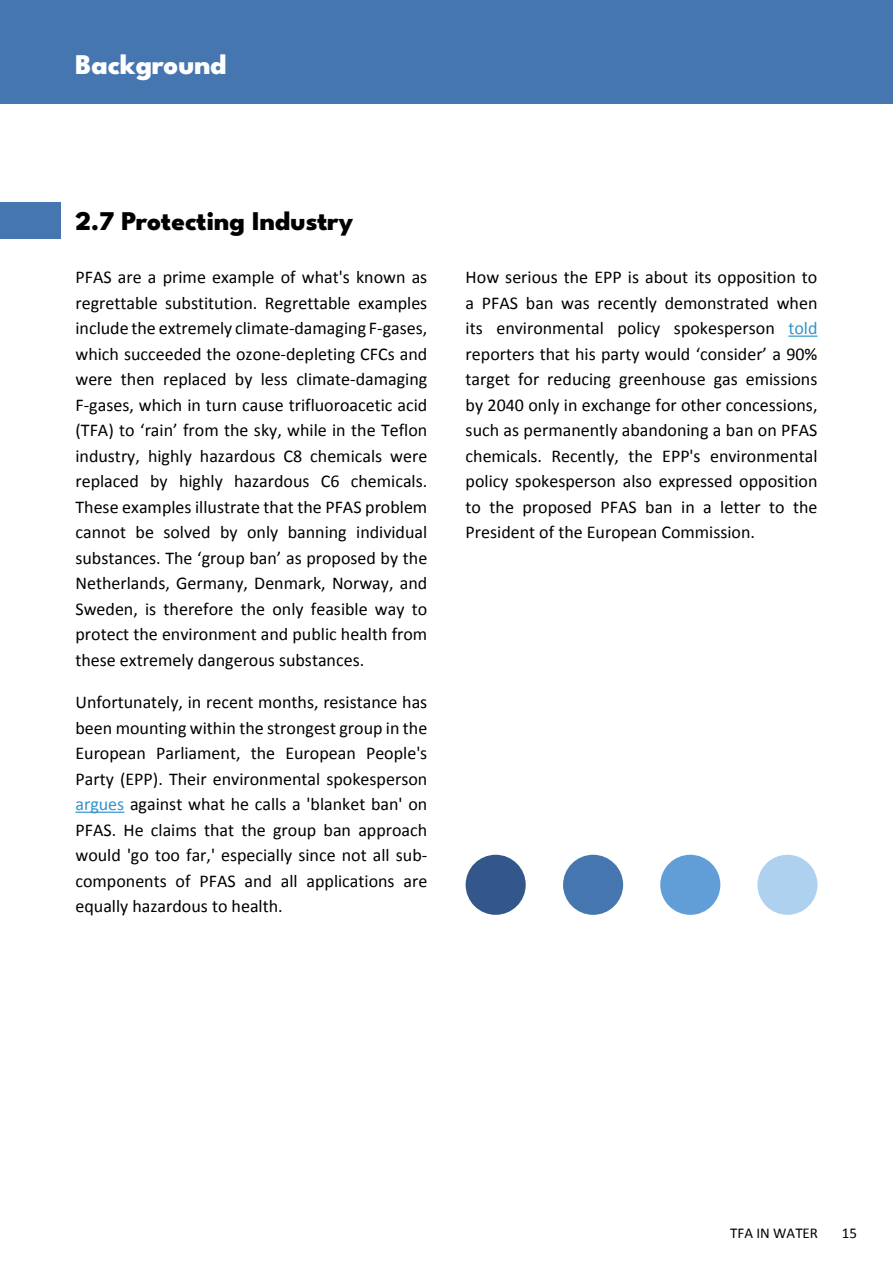
<style>
.page{position:relative;width:893px;height:1263px;background:#fff}
.page>*{position:absolute;margin:0;border:0;box-sizing:border-box;transform-origin:0 0}
.t1{font:800 28.5px "League Spartan";color:#fff}
.t2{font:800 27px "League Spartan";color:#000}
.t3{font:18px/25.5px "Calibri";color:#000;text-align:justify}
.t4{font:15px "Calibri";color:#000}
.s1{color:#3193cc}
</style>
<div class="page">
<div style="left:0;top:0;width:893px;height:103px;background:#4676af"></div>
<div style="left:0;top:202px;width:61px;height:36px;background:#4676af"></div>
<hr style="left:75px;top:812px;width:49px;height:1px;background:#3193cc">
<svg style="left:788px;top:336px;width:29px;height:1px"></svg>
<div style="left:466px;top:855px;width:60px;height:60px;background:#33568b;border-radius:50%"></div>
<div style="left:563px;top:855px;width:60px;height:60px;background:#4676af;border-radius:50%"></div>
<div style="left:660px;top:855px;width:60px;height:60px;background:#619dd6;border-radius:50%"></div>
<div style="left:757px;top:855px;width:60px;height:60px;background:#aed1ef;border-radius:50%"></div>
<h1 class="t1" style="left:75px;top:42px;width:153px">Background</h1>
<h2 class="t2" style="left:75px;top:199px;width:279px">2.7 Protecting Industry</h2>
<p class="t3" style="left:75px;top:264px;width:353px">PFAS are a prime example of what's known as regrettable substitution. Regrettable examples include the extremely climate-damaging F-gases, which succeeded the ozone-depleting CFCs and were then replaced by less climate-damaging F-gases, which in turn cause trifluoroacetic acid (TFA) to ‘rain’ from the sky, while in the Teflon industry, highly hazardous C8 chemicals were replaced by highly hazardous C6 chemicals.<br>These examples illustrate that the PFAS problem cannot be solved by only banning individual substances. The ‘group ban’ as proposed by the Netherlands, Germany, Denmark, Norway, and Sweden, is therefore the only feasible way to protect the environment and public health from these extremely dangerous substances.</p>
<p class="t3" style="left:75px;top:690px;width:353px">Unfortunately, in recent months, resistance has been mounting within the strongest group in the European Parliament, the European People's Party (EPP). Their environmental spokesperson <span class="s1">argues</span> against what he calls a 'blanket ban' on PFAS. He claims that the group ban approach would 'go too far,' especially since not all sub&shy;components of PFAS and all applications are equally hazardous to health.</p>
<p class="t3" style="left:466px;top:264px;width:353px">How serious the EPP is about its opposition to a PFAS ban was recently demonstrated when its environmental policy spokesperson <span class="s1">told </span>reporters that his party would ‘consider’ a 90% target for reducing greenhouse gas emissions by 2040 only in exchange for other concessions, such as permanently abandoning a ban on PFAS chemicals. Recently, the EPP's environmental policy spokesperson also expressed opposition to the proposed PFAS ban in a letter to the President of the European Commission.</p>
<p class="t4" style="left:730px;top:1223px;width:89px">TFA IN WATER</p>
<p class="t4" style="left:842px;top:1223px;width:17px">15</p>
</div>
